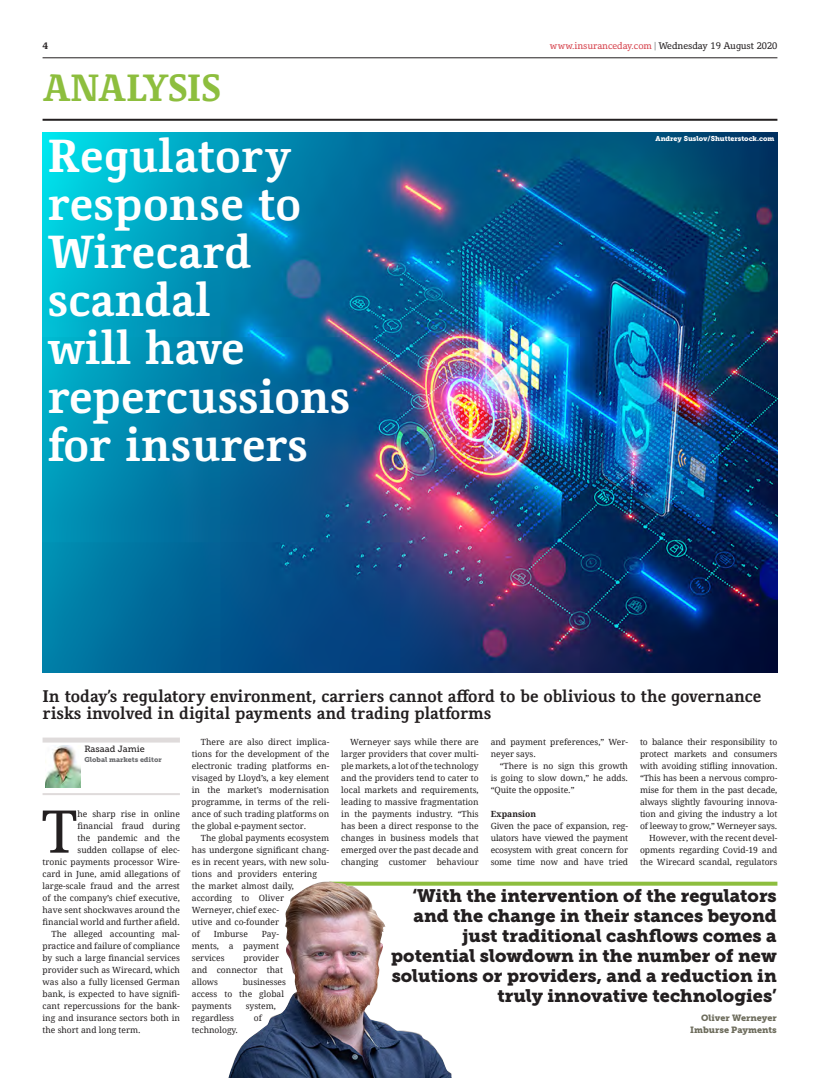
<style>
.page{position:relative;width:820px;height:1078px;background:#fff}
.page>*{position:absolute;margin:0;border:0;box-sizing:border-box;transform-origin:0 0}
.t1{font:58.9px "Droid Serif Pro";color:#231f20}
.t2{font:700 44px/48px "Corzinair";color:#fff}
.t3{font:700 36px "Corzinair";letter-spacing:-.025em;color:#8dbe3e}
.t4{font:18px/20px "Museo Slab 900";color:#231f20;text-align:right}
.t5{font:700 16px/17.6px "Corzinair";color:#231f20}
.t6{font:9px "Corzinair";color:#231f20}
.t7{font:9px/12px "Museo Slab 900";color:#6d6c5c;text-align:right}
.t8{font:9px "Museo Slab 500";color:#231f20}
.t9{font:700 9px "Corzinair";color:#231f20}
.t10{font:8.5px/12px "Droid Serif Pro";color:#231f20;text-align:justify}
.t11{font:700 8.5px "Droid Serif Pro";color:#231f20}
.t12{font:7px "Museo Slab 900";color:#fff}
.t13{font:7px "Museo Slab 900";color:#6c6d70}
.s1{color:#d6444e}
.s2{font-weight:700;color:#939598}
</style>
<div class="page">
<hr style="left:43px;top:58px;width:734px;height:1px;background:#231f20">
<hr style="left:43px;top:119px;width:734px;height:2px;background:#231f20">
<div style="left:43px;top:737px;width:137px;height:5px;background:#dfdbdb"></div>
<img style="left:45px;top:745px;width:36px;height:42px">
<hr style="left:43px;top:793px;width:137px;height:2px;background:#dfdbdb">
<img style="left:43px;top:132px;width:734px;height:540px">
<svg style="left:452px;top:881px;width:325px;height:4px"></svg>
<img style="left:228px;top:881px;width:224px;height:196px">
<p class="t9" style="left:43px;top:41px;width:7px">4</p>
<p class="t6" style="left:549px;top:41px;width:229px"><span class="s1">www.insuranceday.com</span> <span class="s2">|</span> Wednesday 19 August 2020</p>
<h3 class="t3" style="left:43px;top:67px;width:180px">ANALYSIS</h3>
<h2 class="t2" style="left:48px;top:133px;width:304px">Regulatory response to<br>Wirecard scandal<br>will have repercussions for insurers</h2>
<p class="t12" style="left:655px;top:134px;width:120px">Andrey Suslov/Shutterstock.com</p>
<h3 class="t5" style="left:43px;top:687px;width:719px">In today’s regulatory environment, carriers cannot afford to be oblivious to the governance risks involved in digital payments and trading platforms</h3>
<p class="t8" style="left:84px;top:743px;width:62px">Rasaad Jamie</p>
<p class="t13" style="left:84px;top:755px;width:79px">Global markets editor</p>
<p class="t10" style="left:341px;top:735px;width:139px;text-indent:9px">Werneyer says while there are larger providers that cover multi&shy;ple markets, a lot of the technology and the providers tend to cater to local markets and requirements, leading to massive fragmentation in the payments industry. “This has been a direct response to the changes in business models that emerged over the past decade and changing customer behaviour</p>
<p class="t10" style="left:490px;top:735px;width:139px">and payment preferences,” Wer&shy;neyer says.</p>
<p class="t10" style="left:192px;top:735px;width:139px;text-indent:9px">There are also direct implica&shy;tions for the development of the electronic trading platforms en&shy;visaged by Lloyd’s, a key element in the market’s modernisation programme, in terms of the reli&shy;ance of such trading platforms on the global e-payment sector.</p>
<p class="t10" style="left:192px;top:831px;width:139px;text-align:left;text-indent:9px">The global payments ecosystem has undergone significant chang&shy;es in recent years, with new solu&shy;tions and providers entering the market almost daily, according to Oliver<br>Werneyer, chief exec-<br>utive and co-founder<br>of</p>
<p class="t10" style="left:639px;top:735px;width:139px;text-align:right">to balance their responsibility to protect markets and consumers with avoiding stifling innovation. “This has been a nervous compro&shy;mise for them in the past decade, always slightly favouring innova&shy;tion and giving the industry a lot of leeway to grow,” Werneyer says.<br>However, with the recent devel&shy;opments regarding Covid-19 and the Wirecard scandal, regulators</p>
<h3 class="t4" style="left:391px;top:885px;width:387px">‘With the intervention of the regulators and the change in their stances beyond just traditional cashflows comes a potential slowdown in the number of new solutions or providers, and a reduction in truly innovative technologies’</h3>
<p class="t7" style="left:690px;top:1011px;width:88px">Oliver Werneyer<br>Imburse Payments</p>
<p class="t10" style="left:490px;top:759px;width:139px;text-indent:9px">“There is no sign this growth is going to slow down,” he adds. “Quite the opposite.”</p>
<p class="t11" style="left:490px;top:807px;width:47px">Expansion</p>
<p class="t10" style="left:490px;top:819px;width:139px">Given the pace of expansion, reg&shy;ulators have viewed the payment ecosystem with great concern for some time now and have tried</p>
<h1 class="t1" style="left:41px;top:790px;width:38px">T</h1>
<p class="t10" style="left:77px;top:807px;width:104px">he sharp rise in online</p>
<p class="t10" style="left:77px;top:819px;width:104px">financial fraud during</p>
<p class="t10" style="left:77px;top:831px;width:104px">the pandemic and the</p>
<p class="t10" style="left:77px;top:843px;width:104px">sudden collapse of elec-</p>
<p class="t10" style="left:43px;top:855px;width:139px">tronic payments processor Wire-</p>
<p class="t10" style="left:43px;top:867px;width:139px">card in June, amid allegations of</p>
<p class="t10" style="left:43px;top:879px;width:139px">large-scale fraud and the arrest</p>
<p class="t10" style="left:43px;top:891px;width:139px">of the company’s chief executive,</p>
<p class="t10" style="left:43px;top:903px;width:139px">have sent shockwaves around the</p>
<p class="t10" style="left:43px;top:915px;width:139px">financial world and further afield.</p>
<p class="t10" style="left:52px;top:927px;width:130px">The alleged accounting mal-</p>
<p class="t10" style="left:43px;top:939px;width:139px">practice and failure of compliance</p>
<p class="t10" style="left:43px;top:951px;width:139px">by such a large financial services</p>
<p class="t10" style="left:43px;top:963px;width:139px">provider such as Wirecard, which</p>
<p class="t10" style="left:43px;top:975px;width:139px">was also a fully licensed German</p>
<p class="t10" style="left:43px;top:987px;width:139px">bank, is expected to have signifi-</p>
<p class="t10" style="left:43px;top:999px;width:139px">cant repercussions for the bank-</p>
<p class="t10" style="left:43px;top:1011px;width:139px">ing and insurance sectors both in</p>
<p class="t10" style="left:43px;top:1023px;width:99px">the short and long term.</p>
<p class="t10" style="left:214px;top:927px;width:36px">Imburse</p>
<p class="t10" style="left:192px;top:927px;width:89px;text-indent:70px">Pay&shy;ments, a payment services</p>
<p class="t10" style="left:192px;top:951px;width:93px;text-align:left;text-indent:51px">provider and connector that allows</p>
<p class="t10" style="left:192px;top:975px;width:95px;text-align:left;text-indent:51px">businesses access to the global payments</p>
<p class="t10" style="left:246px;top:999px;width:32px">system,</p>
<p class="t10" style="left:192px;top:1011px;width:43px">regardless</p>
<p class="t10" style="left:254px;top:1011px;width:10px">of</p>
<p class="t10" style="left:192px;top:1023px;width:48px">technology.</p>
</div>
